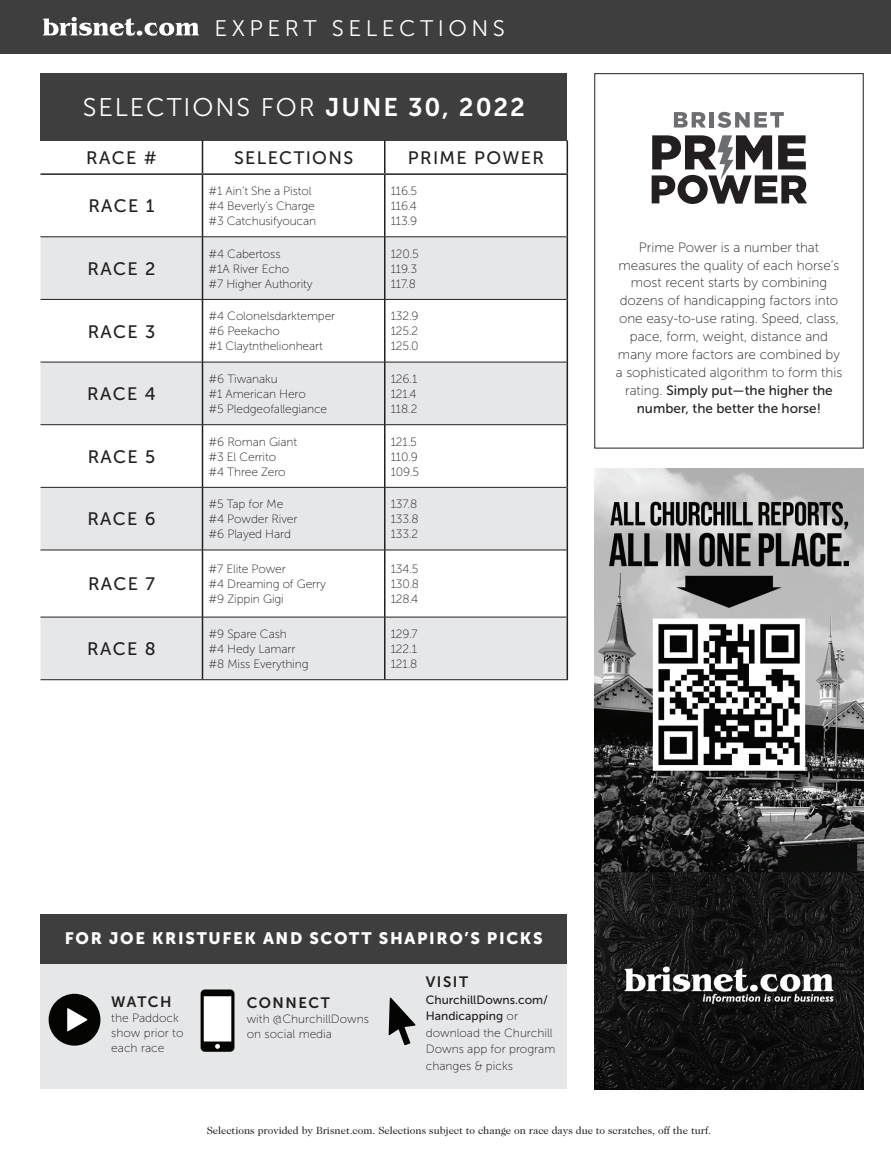
<style>
.page{position:relative;width:891px;height:1161px;background:#fff}
.page>*{position:absolute;margin:0;border:0;box-sizing:border-box;transform-origin:0 0}
.t1{font:25.5px "Museo Sans 300";letter-spacing:.075em;color:#fff}
.t2{font:22.5px "Museo Sans 300";letter-spacing:.2em;color:#fff}
.t3{font:18px "Museo Sans 500";letter-spacing:.075em;color:#231f20}
.t4{font:16.5px "Museo Sans 900";letter-spacing:.1em;color:#fff}
.t5{font:15px "Museo Sans 700";letter-spacing:.1em;color:#231f20}
.t6{font:13.5px/18px "Museo Sans 100";color:#231f20;text-align:center}
.t7{font:13.5px/18px "Museo Sans 500";color:#231f20;text-align:center}
.t8{font:12px/15px "Museo Sans 100";letter-spacing:-.01em;color:#231f20}
.t9{font:12px/16.5px "Museo Sans 500";color:#231f20}
.t10{font:10.5px "Caslon 224 Std";color:#231f20}
.s1{font-family:"Museo Sans 700"}
.s2{font-family:"Museo Sans 100"}
</style>
<div class="page">
<div style="left:0;top:0;width:891px;height:54px;background:#3e3e3f"></div>
<div style="left:40px;top:73px;width:527px;height:67px;background:#3e3e3f"></div>
<svg style="left:40px;top:238px;width:527px;height:441px;fill:#e6e7e9"></svg>
<hr style="left:202px;top:140px;width:1px;height:33px;background:#231f20">
<hr style="left:384px;top:140px;width:2px;height:33px;background:#231f20">
<hr style="left:567px;top:140px;width:1px;height:33px;background:#231f20">
<hr style="left:40px;top:173px;width:162px;height:2px;background:#231f20">
<hr style="left:202px;top:175px;width:1px;height:62px;background:#231f20">
<hr style="left:202px;top:173px;width:183px;height:2px;background:#231f20">
<hr style="left:384px;top:175px;width:2px;height:62px;background:#231f20">
<hr style="left:385px;top:173px;width:183px;height:2px;background:#231f20">
<hr style="left:567px;top:175px;width:1px;height:62px;background:#231f20">
<hr style="left:40px;top:237px;width:162px;height:1px;background:#231f20">
<hr style="left:202px;top:237px;width:1px;height:62px;background:#231f20">
<hr style="left:202px;top:237px;width:183px;height:1px;background:#231f20">
<hr style="left:384px;top:237px;width:2px;height:62px;background:#231f20">
<hr style="left:385px;top:237px;width:182px;height:1px;background:#231f20">
<hr style="left:567px;top:237px;width:1px;height:62px;background:#231f20">
<hr style="left:40px;top:299px;width:162px;height:1px;background:#231f20">
<hr style="left:202px;top:300px;width:1px;height:62px;background:#231f20">
<hr style="left:202px;top:299px;width:183px;height:1px;background:#231f20">
<hr style="left:384px;top:300px;width:2px;height:62px;background:#231f20">
<hr style="left:385px;top:299px;width:182px;height:1px;background:#231f20">
<hr style="left:567px;top:299px;width:1px;height:63px;background:#231f20">
<hr style="left:40px;top:362px;width:162px;height:1px;background:#231f20">
<hr style="left:202px;top:362px;width:1px;height:63px;background:#231f20">
<hr style="left:202px;top:362px;width:183px;height:1px;background:#231f20">
<hr style="left:384px;top:362px;width:2px;height:63px;background:#231f20">
<hr style="left:385px;top:362px;width:182px;height:1px;background:#231f20">
<hr style="left:567px;top:362px;width:1px;height:63px;background:#231f20">
<hr style="left:40px;top:424px;width:162px;height:1px;background:#231f20">
<hr style="left:202px;top:425px;width:1px;height:62px;background:#231f20">
<hr style="left:202px;top:424px;width:183px;height:1px;background:#231f20">
<hr style="left:384px;top:425px;width:2px;height:62px;background:#231f20">
<hr style="left:385px;top:424px;width:182px;height:1px;background:#231f20">
<hr style="left:567px;top:425px;width:1px;height:62px;background:#231f20">
<hr style="left:40px;top:487px;width:162px;height:1px;background:#231f20">
<hr style="left:202px;top:488px;width:1px;height:62px;background:#231f20">
<hr style="left:202px;top:487px;width:183px;height:1px;background:#231f20">
<hr style="left:384px;top:488px;width:2px;height:62px;background:#231f20">
<hr style="left:385px;top:487px;width:182px;height:1px;background:#231f20">
<hr style="left:567px;top:487px;width:1px;height:63px;background:#231f20">
<hr style="left:40px;top:550px;width:162px;height:1px;background:#231f20">
<hr style="left:202px;top:550px;width:1px;height:67px;background:#231f20">
<hr style="left:202px;top:550px;width:183px;height:1px;background:#231f20">
<hr style="left:384px;top:550px;width:2px;height:67px;background:#231f20">
<hr style="left:385px;top:550px;width:182px;height:1px;background:#231f20">
<hr style="left:567px;top:550px;width:1px;height:67px;background:#231f20">
<hr style="left:40px;top:617px;width:162px;height:1px;background:#231f20">
<hr style="left:202px;top:617px;width:1px;height:63px;background:#231f20">
<hr style="left:202px;top:617px;width:183px;height:1px;background:#231f20">
<hr style="left:384px;top:617px;width:2px;height:63px;background:#231f20">
<hr style="left:385px;top:617px;width:182px;height:1px;background:#231f20">
<hr style="left:567px;top:617px;width:1px;height:63px;background:#231f20">
<hr style="left:40px;top:679px;width:162px;height:1px;background:#231f20">
<hr style="left:202px;top:679px;width:183px;height:1px;background:#231f20">
<hr style="left:385px;top:679px;width:183px;height:1px;background:#231f20">
<svg style="left:674px;top:112px;width:32px;height:16px"></svg>
<hr style="left:710px;top:112px;width:4px;height:16px;background:#6c6d70">
<svg style="left:718px;top:112px;width:66px;height:16px"></svg>
<svg style="left:652px;top:135px;width:155px;height:69px"></svg>
<svg style="left:43px;top:17px;width:156px;height:19px"></svg>
<div style="left:594px;top:73px;width:270px;height:375px;border:1px solid #231f20"></div>
<img style="left:594px;top:468px;width:270px;height:621px">
<div style="left:40px;top:940px;width:527px;height:149px;background:#e6e7e9"></div>
<svg style="left:201px;top:989px;width:33px;height:63px"></svg>
<div style="left:204px;top:996px;width:27px;height:46px;background:#fff"></div>
<svg style="left:215px;top:1044px;width:5px;height:5px"></svg>
<div style="left:49px;top:994px;width:51px;height:52px;background:#040503;border-radius:50%"></div>
<svg style="left:67px;top:1008px;width:20px;height:23px"></svg>
<svg style="left:389px;top:997px;width:27px;height:48px"></svg>
<div style="left:40px;top:914px;width:527px;height:50px;background:#3e3e3f"></div>
<h2 class="t2" style="left:214px;top:16px;width:292px">EXPERT SELECTIONS</h2>
<h1 class="t1" style="left:83px;top:94px;width:444px">SELECTIONS FOR <span class="s1">JUNE 30, 2022</span></h1>
<h3 class="t3" style="left:86px;top:148px;width:72px">RACE #</h3>
<h3 class="t3" style="left:234px;top:148px;width:121px">SELECTIONS</h3>
<h3 class="t3" style="left:408px;top:148px;width:138px">PRIME POWER</h3>
<h3 class="t3" style="left:88px;top:196px;width:68px">RACE 1</h3>
<p class="t8" style="left:208px;top:183px;width:109px">#1 Ain’t She a Pistol #4 Beverly’s Charge #3 Catchusifyoucan</p>
<p class="t8" style="left:391px;top:183px;width:28px;text-align:justify">116.5<br>116.4<br>113.9</p>
<h3 class="t3" style="left:88px;top:259px;width:69px">RACE 2</h3>
<h3 class="t3" style="left:88px;top:321px;width:69px">RACE 3</h3>
<h3 class="t3" style="left:87px;top:384px;width:70px">RACE 4</h3>
<h3 class="t3" style="left:88px;top:447px;width:69px">RACE 5</h3>
<h3 class="t3" style="left:87px;top:509px;width:70px">RACE 6</h3>
<h3 class="t3" style="left:88px;top:574px;width:68px">RACE 7</h3>
<h3 class="t3" style="left:87px;top:639px;width:70px">RACE 8</h3>
<p class="t8" style="left:208px;top:246px;width:106px">#4 Cabertoss<br>#1A River Echo<br>#7 Higher Authority</p>
<p class="t8" style="left:391px;top:246px;width:30px">120.5<br>119.3<br>117.8</p>
<p class="t8" style="left:208px;top:309px;width:128px">#4 Colonelsdarktemper #6 Peekacho<br>#1 Claytnthelionheart</p>
<p class="t8" style="left:391px;top:309px;width:29px;text-align:justify">132.9<br>125.2<br>125.0</p>
<p class="t8" style="left:208px;top:371px;width:120px">#6 Tiwanaku<br>#1 American Hero<br>#5 Pledgeofallegiance</p>
<p class="t8" style="left:391px;top:371px;width:28px;text-align:justify">126.1<br>121.4<br>118.2</p>
<p class="t8" style="left:208px;top:434px;width:90px">#6 Roman Giant #3 El Cerrito<br>#4 Three Zero</p>
<p class="t8" style="left:391px;top:434px;width:30px">121.5<br>110.9<br>109.5</p>
<p class="t8" style="left:208px;top:497px;width:90px">#5 Tap for Me #4 Powder River #6 Played Hard</p>
<p class="t8" style="left:391px;top:497px;width:29px;text-align:justify">137.8<br>133.8<br>133.2</p>
<p class="t8" style="left:208px;top:562px;width:119px">#7 Elite Power<br>#4 Dreaming of Gerry #9 Zippin Gigi</p>
<p class="t8" style="left:391px;top:562px;width:30px;text-align:justify">134.5<br>130.8<br>128.4</p>
<p class="t8" style="left:208px;top:626px;width:102px">#9 Spare Cash<br>#4 Hedy Lamarr #8 Miss Everything</p>
<p class="t8" style="left:391px;top:626px;width:28px;text-align:justify">129.7<br>122.1<br>121.8</p>
<p class="t6" style="left:616px;top:238px;width:228px">Prime Power is a number that measures the quality of each horse’s most recent starts by combining dozens of handicapping factors into one easy-to-use rating. Speed, class, pace, form, weight, distance and many more factors are combined by a sophisticated algorithm to form this</p>
<p class="t7" style="left:625px;top:382px;width:209px"><span class="s2">rating.</span> Simply put—the higher the number, the better the horse!</p>
<h3 class="t4" style="left:65px;top:929px;width:479px">FOR JOE KRISTUFEK AND SCOTT SHAPIRO’S PICKS</h3>
<p class="t5" style="left:111px;top:993px;width:62px">WATCH</p>
<p class="t8" style="left:111px;top:1010px;width:74px">the Paddock show prior to each race</p>
<p class="t5" style="left:247px;top:994px;width:85px">CONNECT</p>
<p class="t8" style="left:247px;top:1011px;width:124px">with @ChurchillDowns on social media</p>
<p class="t5" style="left:426px;top:974px;width:44px">VISIT</p>
<p class="t9" style="left:426px;top:991px;width:124px">ChurchillDowns.com/<br>Handicapping <span class="s2">or</span></p>
<p class="t8" style="left:426px;top:1024px;width:131px;line-height:16.5px">download the Churchill<br>Downs app for program changes &amp; picks</p>
<p class="t10" style="left:207px;top:1124px;width:506px">Selections provided by Brisnet.com. Selections subject to change on race days due to scratches, off the turf.</p>
</div>
